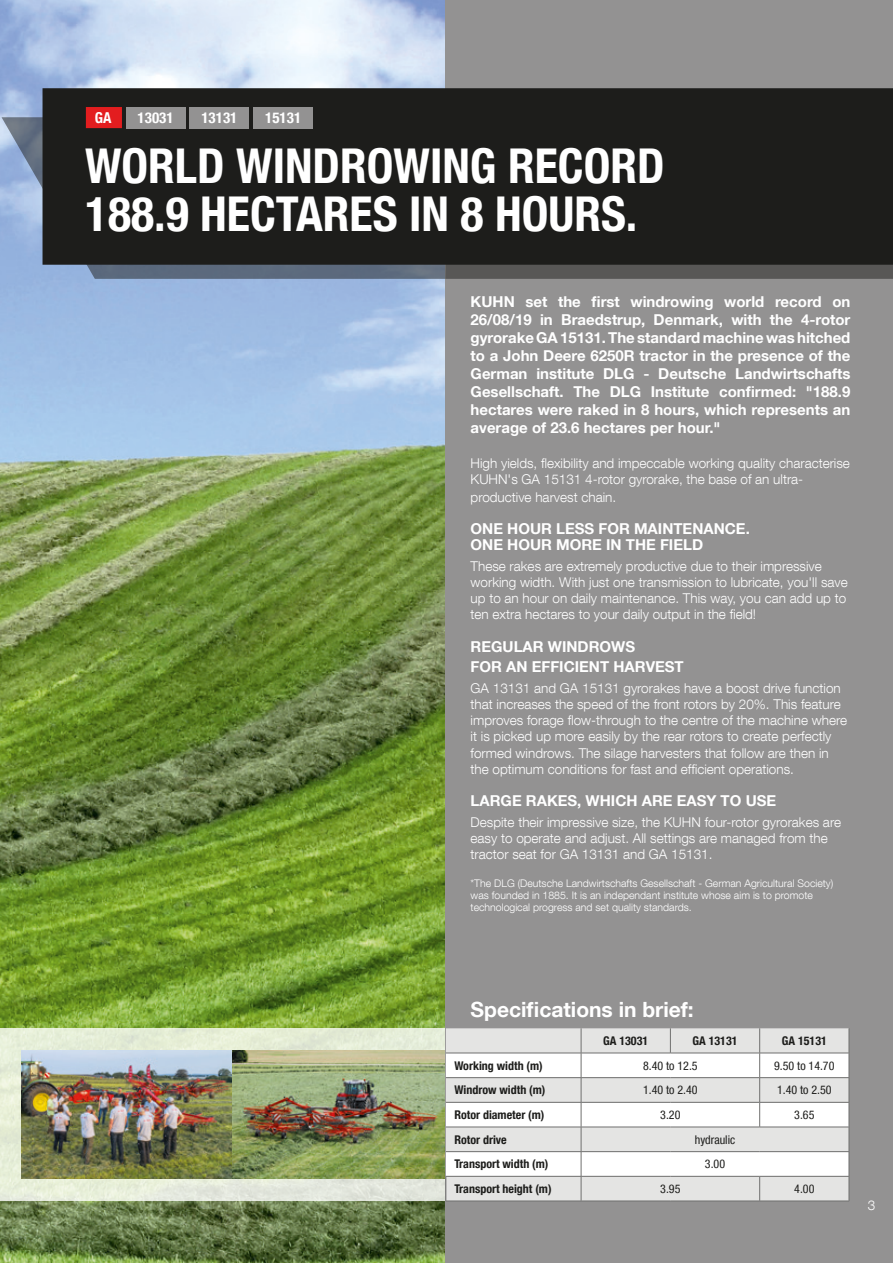
<style>
.page{position:relative;width:893px;height:1263px;background:#fff}
.page>*{position:absolute;margin:0;border:0;box-sizing:border-box;transform-origin:0 0}
.t1{font:700 condensed 48px/48px "Helvetica Neue LT Com";color:#fff}
.t2{font:700 21px "Helvetica Neue LT Com";color:#fff}
.t3{font:700 15px/18px "Helvetica Neue LT Com";color:#fff}
.t4{font:700 condensed 15px "Helvetica Neue LT Com";color:#fff}
.t5{font:300 13.5px/16.2px "Helvetica Neue LT Com";color:#fff}
.t6{font:700 condensed 12px "Helvetica Neue LT Com";color:#1d1d1b}
.t7{font:condensed 12px "Helvetica Neue LT Com";color:#1d1d1b}
.t8{font:300 10.5px/12px "Helvetica Neue LT Com";color:#fff}
</style>
<div class="page">
<img style="left:0;top:0;width:445px;height:1263px">
<svg style="left:2px;top:117px;width:373px;height:162px"></svg>
<div style="left:0;top:1029px;width:446px;height:172px;background:linear-gradient(to right,#e8f0da,#e2e7da)"></div>
<img style="left:21px;top:1051px;width:424px;height:127px">
<div style="left:445px;top:0;width:448px;height:100px;background:#939292"></div>
<div style="left:445px;top:150px;width:448px;height:1113px;background:#939292"></div>
<div style="left:446px;top:1028px;width:403px;height:173px;background:#e4e4e3"></div>
<svg style="left:446px;top:1054px;width:403px;height:122px;fill:#fff"></svg>
<hr style="left:446px;top:1053px;width:135px;height:1px;background:#70706f">
<hr style="left:581px;top:1053px;width:89px;height:1px;background:#70706f">
<hr style="left:670px;top:1053px;width:90px;height:1px;background:#70706f">
<hr style="left:760px;top:1053px;width:89px;height:1px;background:#70706f">
<svg style="left:759px;top:1028px;width:1px;height:99px"></svg>
<hr style="left:446px;top:1077px;width:135px;height:1px;background:#70706f">
<hr style="left:446px;top:1102px;width:135px;height:1px;background:#70706f">
<hr style="left:446px;top:1127px;width:135px;height:1px;background:#70706f">
<hr style="left:446px;top:1151px;width:135px;height:1px;background:#70706f">
<hr style="left:581px;top:1077px;width:89px;height:1px;background:#70706f">
<hr style="left:670px;top:1077px;width:90px;height:1px;background:#70706f">
<hr style="left:760px;top:1077px;width:89px;height:1px;background:#70706f">
<hr style="left:581px;top:1102px;width:89px;height:1px;background:#70706f">
<hr style="left:670px;top:1102px;width:90px;height:1px;background:#70706f">
<hr style="left:760px;top:1102px;width:89px;height:1px;background:#70706f">
<hr style="left:581px;top:1127px;width:89px;height:1px;background:#70706f">
<hr style="left:670px;top:1127px;width:90px;height:1px;background:#70706f">
<hr style="left:760px;top:1127px;width:89px;height:1px;background:#70706f">
<hr style="left:581px;top:1151px;width:89px;height:1px;background:#70706f">
<hr style="left:670px;top:1151px;width:90px;height:1px;background:#70706f">
<hr style="left:760px;top:1151px;width:89px;height:1px;background:#70706f">
<svg style="left:670px;top:1028px;width:1px;height:25px"></svg>
<svg style="left:759px;top:1177px;width:1px;height:24px"></svg>
<hr style="left:446px;top:1176px;width:135px;height:1px;background:#70706f">
<svg style="left:446px;top:1176px;width:1px;height:25px"></svg>
<hr style="left:446px;top:1201px;width:135px;height:1px;background:#70706f">
<hr style="left:581px;top:1176px;width:89px;height:1px;background:#70706f">
<svg style="left:581px;top:1028px;width:1px;height:173px"></svg>
<hr style="left:670px;top:1176px;width:90px;height:1px;background:#70706f">
<hr style="left:760px;top:1176px;width:89px;height:1px;background:#70706f">
<svg style="left:849px;top:1028px;width:1px;height:173px"></svg>
<hr style="left:581px;top:1201px;width:89px;height:1px;background:#70706f">
<hr style="left:670px;top:1201px;width:90px;height:1px;background:#70706f">
<hr style="left:760px;top:1201px;width:89px;height:1px;background:#70706f">
<svg style="left:375px;top:265px;width:518px;height:14px;fill:#585756"></svg>
<div style="left:43px;top:88px;width:850px;height:177px;background:#1d1d1b"></div>
<div style="left:190px;top:107px;width:59px;height:21px;background:#939292"></div>
<div style="left:253px;top:107px;width:60px;height:21px;background:#939292"></div>
<div style="left:126px;top:107px;width:59px;height:21px;background:#939292"></div>
<p class="t4" style="left:95px;top:109px;width:18px">GA</p>
<p class="t4" style="left:138px;top:109px;width:37px">13031</p>
<p class="t4" style="left:201px;top:109px;width:37px">13131</p>
<p class="t4" style="left:265px;top:109px;width:37px">15131</p>
<h1 class="t1" style="left:85px;top:142px;width:581px">WORLD WINDROWING RECORD<br>188.9 HECTARES IN 8 HOURS.</h1>
<p class="t3" style="left:471px;top:293px;width:381px;text-align:justify">KUHN set the first windrowing world record on 26/08/19 in Braedstrup, Denmark, with the 4-rotor gyrorake GA 15131. The standard machine was hitched to a John Deere 6250R tractor in the presence of the German institute DLG - Deutsche Landwirtschafts Gesellschaft. The DLG Institute confirmed: "188.9 hectares were raked in 8 hours, which represents an average of 23.6 hectares per hour."</p>
<p class="t5" style="left:471px;top:454px;width:381px">High yields, flexibility and impeccable working quality characterise<br>KUHN's GA 15131 4-rotor gyrorake, the base of an ultra-</p>
<p class="t5" style="left:471px;top:488px;width:147px">productive harvest chain.</p>
<p class="t3" style="left:471px;top:520px;width:281px;line-height:16.2px">ONE HOUR LESS FOR MAINTENANCE.<br>ONE HOUR MORE IN THE FIELD</p>
<p class="t5" style="left:471px;top:558px;width:379px">These rakes are extremely productive due to their impressive working width. With just one transmission to lubricate, you'll save up to an hour on daily maintenance. This way, you can add up to ten extra hectares to your daily output in the field!</p>
<p class="t3" style="left:471px;top:636px;width:215px;line-height:20.4px">REGULAR WINDROWS<br>FOR AN EFFICIENT HARVEST</p>
<p class="t5" style="left:471px;top:679px;width:378px">GA 13131 and GA 15131 gyrorakes have a boost drive function that increases the speed of the front rotors by 20%. This feature improves forage flow-through to the centre of the machine where it is picked up more easily by the rear rotors to create perfectly formed windrows. The silage harvesters that follow are then in the optimum conditions for fast and efficient operations.</p>
<p class="t3" style="left:471px;top:791px;width:307px">LARGE RAKES, WHICH ARE EASY TO USE</p>
<p class="t5" style="left:471px;top:813px;width:372px">Despite their impressive size, the KUHN four-rotor gyrorakes are easy to operate and adjust. All settings are managed from the tractor seat for GA 13131 and GA 15131.</p>
<p class="t8" style="left:471px;top:877px;width:364px">*The DLG (Deutsche Landwirtschafts Gesellschaft - German Agricultural Society) was founded in 1885. It is an independant institute whose aim is to promote technological progress and set quality standards.</p>
<h2 class="t2" style="left:471px;top:997px;width:225px">Specifications in brief:</h2>
<p class="t6" style="left:603px;top:1033px;width:47px">GA 13031</p>
<p class="t6" style="left:692px;top:1033px;width:47px">GA 13131</p>
<p class="t6" style="left:782px;top:1033px;width:47px">GA 15131</p>
<p class="t6" style="left:454px;top:1058px;width:90px">Working width (m)</p>
<p class="t7" style="left:643px;top:1058px;width:56px">8.40 to 12.5</p>
<p class="t7" style="left:774px;top:1058px;width:62px">9.50 to 14.70</p>
<p class="t6" style="left:454px;top:1083px;width:93px">Windrow width (m)</p>
<p class="t7" style="left:643px;top:1083px;width:56px">1.40 to 2.40</p>
<p class="t7" style="left:777px;top:1083px;width:56px">1.40 to 2.50</p>
<p class="t6" style="left:454px;top:1107px;width:92px">Rotor diameter (m)</p>
<p class="t7" style="left:660px;top:1107px;width:22px">3.20</p>
<p class="t7" style="left:794px;top:1107px;width:22px">3.65</p>
<p class="t6" style="left:454px;top:1132px;width:54px">Rotor drive</p>
<p class="t7" style="left:695px;top:1132px;width:42px">hydraulic</p>
<p class="t6" style="left:454px;top:1157px;width:96px">Transport width (m)</p>
<p class="t7" style="left:705px;top:1157px;width:22px">3.00</p>
<p class="t6" style="left:454px;top:1181px;width:99px">Transport height (m)</p>
<p class="t7" style="left:660px;top:1181px;width:22px">3.95</p>
<p class="t7" style="left:794px;top:1181px;width:22px">4.00</p>
<p class="t5" style="left:868px;top:1197px;width:9px">3</p>
</div>
